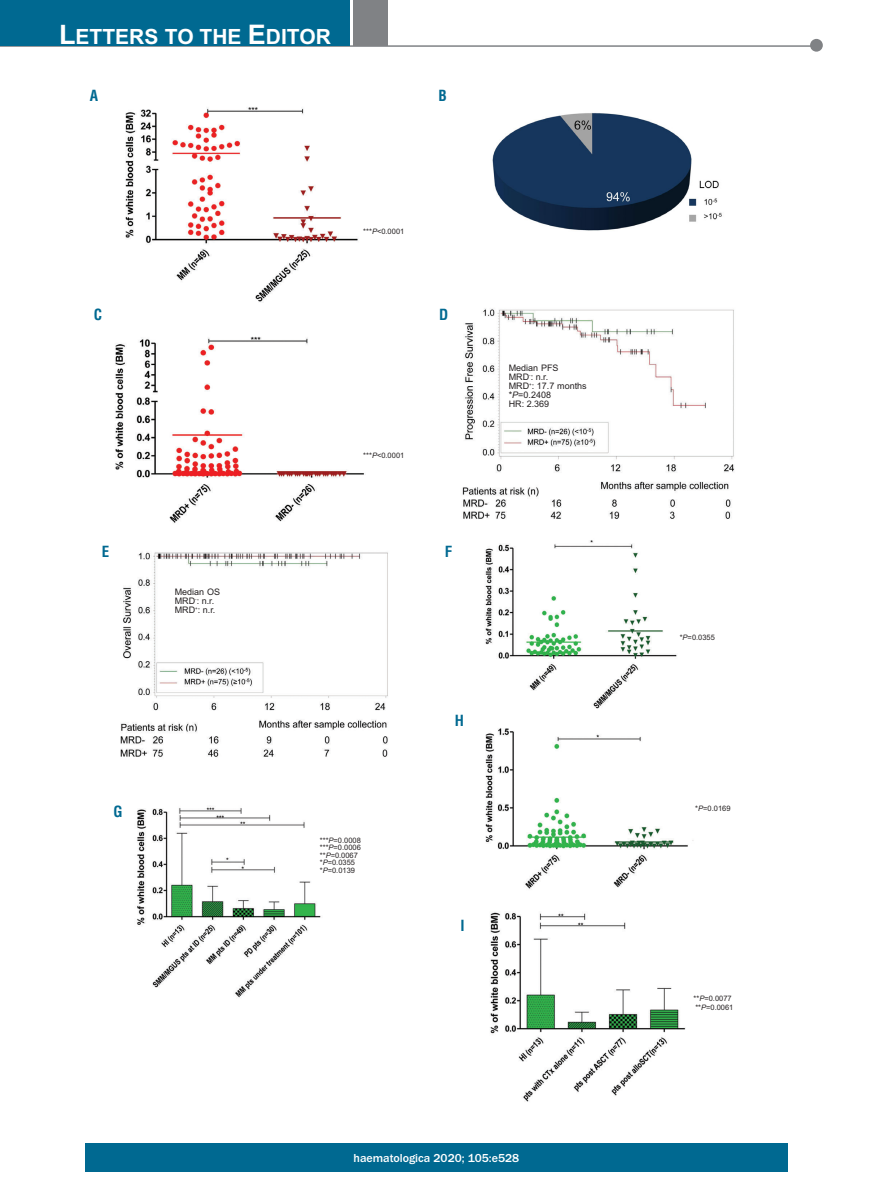
<style>
.page{position:relative;width:893px;height:1191px;background:#fff}
.page>*{position:absolute;margin:0;border:0;box-sizing:border-box;transform-origin:0 0}
.t1{font:700 21px "Arial";color:#fff}
.t2{font:700 condensed 15px "Helvetica";color:#006991}
.t3{font:500 12px "Franklin Gothic";color:#fff}
.t4{font:9px/9px "Arial";color:#231f20}
.t5{font:7.5px/7.5px "Arial";color:#231f20}
.s1{font-size:27px}
.s2{font-style:italic}
</style>
<div class="page">
<div style="left:85px;top:1143px;width:703px;height:28px;background:#006991"></div>
<hr style="left:0;top:45px;width:820px;height:2px;background:#808285">
<div style="left:810px;top:39px;width:13px;height:13px;background:#808285;border-radius:50%"></div>
<div style="left:354px;top:0;width:34px;height:45px;background:#808285"></div>
<div style="left:0;top:0;width:350px;height:45px;background:#006991"></div>
<img style="left:125px;top:107px;width:233px;height:195px">
<img style="left:492px;top:113px;width:230px;height:118px">
<img style="left:115px;top:336px;width:249px;height:187px">
<img style="left:462px;top:308px;width:272px;height:211px">
<img style="left:120px;top:552px;width:268px;height:206px">
<img style="left:485px;top:540px;width:192px;height:169px">
<img style="left:137px;top:807px;width:184px;height:191px">
<img style="left:485px;top:728px;width:209px;height:161px">
<img style="left:490px;top:912px;width:196px;height:190px">
<h1 class="t1" style="left:59px;top:25px;width:273px"><span class="s1">L</span>ETTERS TO THE <span class="s1">E</span>DITOR</h1>
<h2 class="t2" style="left:90px;top:87px;width:10px">A</h2>
<h2 class="t2" style="left:438px;top:87px;width:10px">B</h2>
<p class="t5" style="left:363px;top:228px;width:43px">***<span class="s2">P</span>&lt;0.0001</p>
<h2 class="t2" style="left:94px;top:306px;width:10px">C</h2>
<h2 class="t2" style="left:439px;top:306px;width:11px">D</h2>
<h2 class="t2" style="left:102px;top:543px;width:9px">E</h2>
<p class="t4" style="left:175px;top:588px;width:47px">Median OS<br>MRD<sup>-</sup>: n.r.<br>MRD<sup>+</sup>: n.r.</p>
<h2 class="t2" style="left:114px;top:803px;width:11px">G</h2>
<p class="t5" style="left:363px;top:452px;width:43px">***<span class="s2">P</span>&lt;0.0001</p>
<h2 class="t2" style="left:445px;top:543px;width:9px">F</h2>
<p class="t5" style="left:320px;top:836px;width:43px">***<span class="s2">P</span>=0.0008 ***<span class="s2">P</span>=0.0006 **<span class="s2">P</span>=0.0067 *<span class="s2">P</span>=0.0355 *<span class="s2">P</span>=0.0139</p>
<h2 class="t2" style="left:455px;top:712px;width:11px">H</h2>
<h2 class="t2" style="left:460px;top:917px;width:6px">I</h2>
<p class="t4" style="left:509px;top:363px;width:79px">Median PFS<br>MRD<sup>-</sup>: n.r.<br>MRD<sup>+</sup>: 17.7 months *<span class="s2">P</span>=0.2408<br>HR: 2.369</p>
<h3 class="t3" style="left:354px;top:1150px;width:167px">haematologica 2020; 105:e528</h3>
<p class="t5" style="left:680px;top:633px;width:37px">*<span class="s2">P</span>=0.0355</p>
<p class="t5" style="left:695px;top:804px;width:37px">*<span class="s2">P</span>=0.0169</p>
<p class="t5" style="left:694px;top:994px;width:41px;line-height:8.7px">**<span class="s2">P</span>=0.0077 **<span class="s2">P</span>=0.0061</p>
</div>
